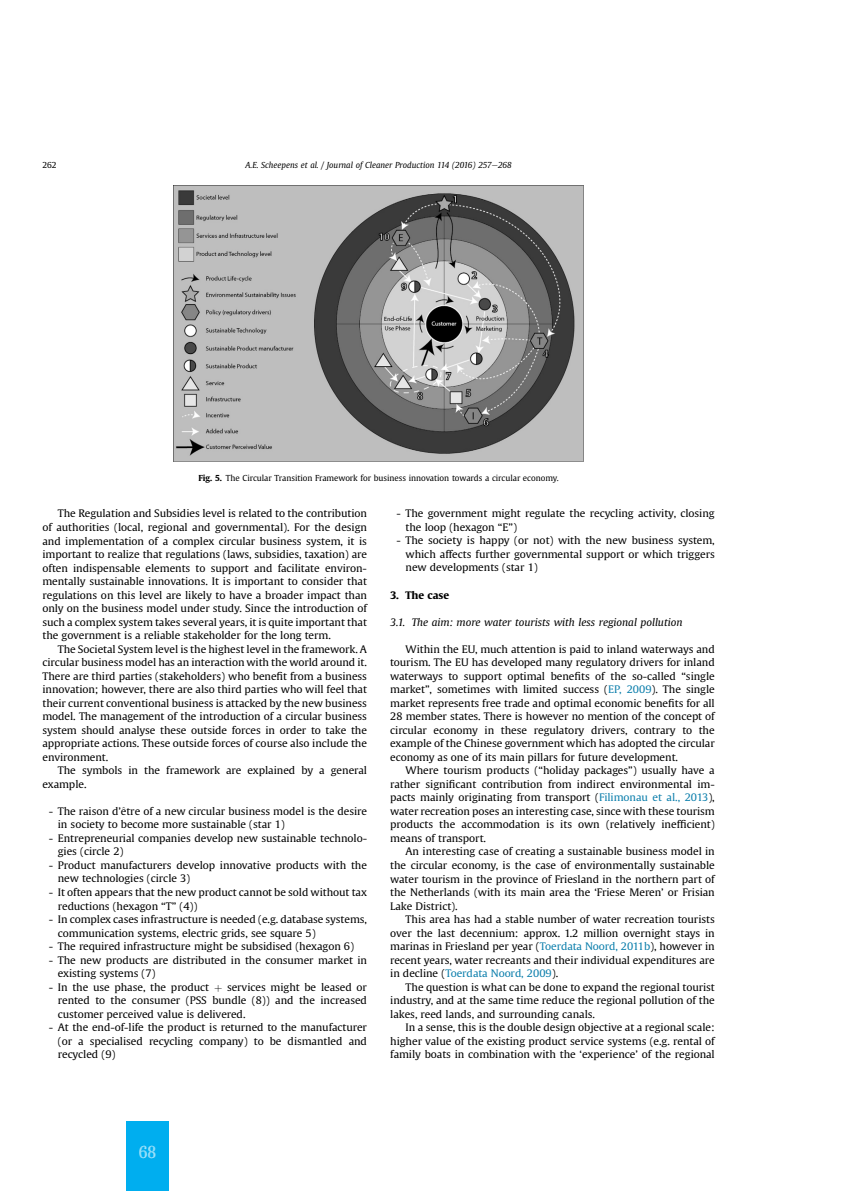
<style>
.page{position:relative;width:844px;height:1191px;background:#fff}
.page>*{position:absolute;margin:0;border:0;box-sizing:border-box;transform-origin:0 0}
.t1{font:17.5px "Ryman";color:#fff}
.t2{font:10.33px/13.5px "Adv OT863180 fb";color:#000;scale:1.04 1}
.t3{font:10.33px "Adv O Tb 92 eb 7 df.I";color:#000;scale:1.04 1}
.t4{font:10.33px "Adv OT863180 fb";color:#0d7fac;scale:1.04 1}
.t5{font:10.33px "Adv O Tb 83 ee 1 dd.B";color:#000;scale:1.04 1}
.t6{font:8.22px "Adv OT863180 fb";color:#000}
.t7{font:8.22px "Adv O Tb 92 eb 7 df.I";color:#000}
.s1{font-family:"Adv PS44 A44 B"}
.s2{font-family:"Adv O Tb 83 ee 1 dd.B"}
.s3{font-family:"Adv OT863180 fb+fb"}
.s4{font-style:inherit}
.s5{font-family:"Adv P4 C4 E59"}
.s6{font-family:"Adv P4 C4 E74"}
.s7{color:#0d7fac}
.s8{color:#000}
</style>
<div class="page">
<img style="left:173px;top:185px;width:410px;height:276px">
<div style="left:126px;top:1121px;width:43px;height:70px;background:#00aeef"></div>
<p class="t6" style="left:42px;top:159px;width:16px">262</p>
<p class="t7" style="left:245px;top:160px;width:268px">A.E. Scheepens et al. / Journal of Cleaner Production 114 (2016) 257<span class="s1">e</span>268</p>
<p class="t6" style="left:198px;top:473px;width:361px"><span class="s2">Fig. 5.</span> The Circular Transition Framework for business innovation towards a circular economy.</p>
<p class="t2" style="left:58px;top:507px;width:298px">The Regulation and Subsidies level is related to the contribution</p>
<p class="t2" style="left:42px;top:520px;width:313px">of authorities (local, regional and governmental). For the design</p>
<p class="t2" style="left:42px;top:534px;width:313px">and implementation of a complex circular business system, it is</p>
<p class="t2" style="left:42px;top:547px;width:313px">important to realize that regulations (laws, subsidies, taxation) are</p>
<p class="t2" style="left:42px;top:561px;width:313px">often indispensable elements to support and facilitate environ-</p>
<p class="t2" style="left:42px;top:574px;width:313px">mentally sustainable innovations. It is important to consider that</p>
<p class="t2" style="left:42px;top:588px;width:313px">regulations on this level are likely to have a broader impact than</p>
<p class="t2" style="left:42px;top:601px;width:313px">only on the business model under study. Since the introduction of</p>
<p class="t2" style="left:42px;top:615px;width:313px">such a complex system takes several years, it is quite important that</p>
<p class="t2" style="left:42px;top:628px;width:279px">the government is a reliable stakeholder for the long term.</p>
<p class="t2" style="left:58px;top:642px;width:298px">The Societal System level is the highest level in the framework. A</p>
<p class="t2" style="left:42px;top:655px;width:313px">circular business model has an interaction with the world around it.</p>
<p class="t2" style="left:42px;top:669px;width:313px">There are third parties (stakeholders) who bene<span class="s3">fi</span>t from a business</p>
<p class="t2" style="left:42px;top:682px;width:313px">innovation; however, there are also third parties who will feel that</p>
<p class="t2" style="left:42px;top:696px;width:313px">their current conventional business is attacked by the new business</p>
<p class="t2" style="left:42px;top:709px;width:313px">model. The management of the introduction of a circular business</p>
<p class="t2" style="left:42px;top:723px;width:313px">system should analyse these outside forces in order to take the</p>
<p class="t2" style="left:42px;top:737px;width:313px">appropriate actions. These outside forces of course also include the</p>
<p class="t2" style="left:42px;top:750px;width:65px">environment.</p>
<p class="t2" style="left:58px;top:764px;width:298px">The symbols in the framework are explained by a general</p>
<p class="t2" style="left:42px;top:777px;width:44px">example.</p>
<p class="t2" style="left:49px;top:804px;width:307px">- The raison d<span class="s4">’</span>etre of a new circular business model is the desire</p>
<p class="t2" style="left:58px;top:802px;width:220px;line-height:14.7px;text-indent:63px"><span class="s5">^<br></span>in society to become more sustainable (star 1)</p>
<p class="t2" style="left:58px;top:831px;width:299px;text-indent:-9px">- Entrepreneurial companies develop new sustainable technolo&shy;gies (circle 2)</p>
<p class="t2" style="left:58px;top:858px;width:299px;text-indent:-9px">- Product manufacturers develop innovative products with the new technologies (circle 3)</p>
<p class="t2" style="left:58px;top:885px;width:299px;text-indent:-9px">- It often appears that the new product cannot be sold without tax reductions (hexagon <span class="s4">“</span>T<span class="s4">”</span> (4))</p>
<p class="t2" style="left:58px;top:912px;width:299px;text-indent:-9px">- In complex cases infrastructure is needed (e.g. database systems, communication systems, electric grids, see square 5)</p>
<p class="t2" style="left:49px;top:939px;width:295px">- The required infrastructure might be subsidised (hexagon 6)</p>
<p class="t2" style="left:58px;top:953px;width:298px;text-indent:-9px">- The new products are distributed in the consumer market in existing systems (7)</p>
<p class="t2" style="left:58px;top:980px;width:299px;text-align:justify;text-indent:-9px">- In the use phase, the product <span class="s6">þ</span> services might be leased or rented to the consumer (PSS bundle (8)) and the increased customer perceived value is delivered.</p>
<p class="t2" style="left:58px;top:1020px;width:299px;text-align:justify;text-indent:-9px">- At the end-of-life the product is returned to the manufacturer (or a specialised recycling company) to be dismantled and recycled (9)</p>
<p class="t2" style="left:405px;top:506px;width:298px;text-indent:-9px">- The government might regulate the recycling activity, closing the loop (hexagon <span class="s4">“</span>E<span class="s4">”</span>)</p>
<p class="t2" style="left:405px;top:533px;width:298px;text-align:justify;text-indent:-9px">- The society is happy (or not) with the new business system, which affects further governmental support or which triggers new developments (star 1)</p>
<p class="t5" style="left:390px;top:588px;width:58px">3. The case</p>
<p class="t3" style="left:390px;top:615px;width:282px">3.1. The aim: more water tourists with less regional pollution</p>
<p class="t2" style="left:405px;top:642px;width:299px">Within the EU, much attention is paid to inland waterways and</p>
<p class="t2" style="left:390px;top:655px;width:313px">tourism. The EU has developed many regulatory drivers for inland</p>
<p class="t2" style="left:390px;top:669px;width:313px">waterways to support optimal bene<span class="s3">fi</span>ts of the so-called <span class="s4">“</span>single</p>
<p class="t2" style="left:390px;top:683px;width:313px">market<span class="s4">”</span>, sometimes with limited success (<span class="s7">EP, 2009</span>). The single</p>
<p class="t2" style="left:390px;top:696px;width:313px">market represents free trade and optimal economic bene<span class="s3">fi</span>ts for all</p>
<p class="t2" style="left:390px;top:710px;width:313px">28 member states. There is however no mention of the concept of</p>
<p class="t2" style="left:390px;top:723px;width:313px">circular economy in these regulatory drivers, contrary to the</p>
<p class="t2" style="left:390px;top:737px;width:313px">example of the Chinese government which has adopted the circular</p>
<p class="t2" style="left:390px;top:750px;width:278px">economy as one of its main pillars for future development.</p>
<p class="t2" style="left:405px;top:764px;width:298px">Where tourism products (<span class="s4">“</span>holiday packages<span class="s4">”</span>) usually have a</p>
<p class="t2" style="left:390px;top:777px;width:313px">rather signi<span class="s3">fi</span>cant contribution from indirect environmental im-</p>
<p class="t2" style="left:390px;top:791px;width:313px">pacts mainly originating from transport (<span class="s7">Filimonau et al., 2013</span>),</p>
<p class="t2" style="left:390px;top:804px;width:313px">water recreation poses an interesting case, since with these tourism</p>
<p class="t2" style="left:390px;top:818px;width:313px">products the accommodation is its own (relatively inef<span class="s3">fi</span>cient)</p>
<p class="t2" style="left:390px;top:831px;width:94px">means of transport.</p>
<p class="t2" style="left:405px;top:845px;width:298px">An interesting case of creating a sustainable business model in</p>
<p class="t2" style="left:390px;top:858px;width:313px">the circular economy, is the case of environmentally sustainable</p>
<p class="t2" style="left:390px;top:872px;width:313px">water tourism in the province of Friesland in the northern part of</p>
<p class="t2" style="left:390px;top:885px;width:313px">the Netherlands (with its main area the <span class="s4">‘</span>Friese Meren<span class="s4">’</span> or Frisian</p>
<p class="t2" style="left:390px;top:899px;width:66px">Lake District).</p>
<p class="t2" style="left:405px;top:912px;width:298px">This area has had a stable number of water recreation tourists</p>
<p class="t2" style="left:390px;top:926px;width:313px">over the last decennium: approx. 1.2 million overnight stays in</p>
<p class="t2" style="left:390px;top:939px;width:313px">marinas in Friesland per year (<span class="s7">Toerdata Noord, 2011b</span>), however in</p>
<p class="t2" style="left:390px;top:953px;width:313px">recent years, water recreants and their individual expenditures are</p>
<p class="t4" style="left:390px;top:967px;width:163px"><span class="s8">in decline (</span>Toerdata Noord, 2009<span class="s8">).</span></p>
<p class="t2" style="left:405px;top:980px;width:299px">The question is what can be done to expand the regional tourist</p>
<p class="t2" style="left:390px;top:993px;width:313px">industry, and at the same time reduce the regional pollution of the</p>
<p class="t2" style="left:390px;top:1007px;width:198px">lakes, reed lands, and surrounding canals.</p>
<p class="t2" style="left:405px;top:1020px;width:298px">In a sense, this is the double design objective at a regional scale:</p>
<p class="t2" style="left:390px;top:1034px;width:313px">higher value of the existing product service systems (e.g. rental of</p>
<p class="t2" style="left:390px;top:1047px;width:313px">family boats in combination with the <span class="s4">‘</span>experience<span class="s4">’</span> of the regional</p>
<h1 class="t1" style="left:139px;top:1142px;width:19px">68</h1>
</div>
